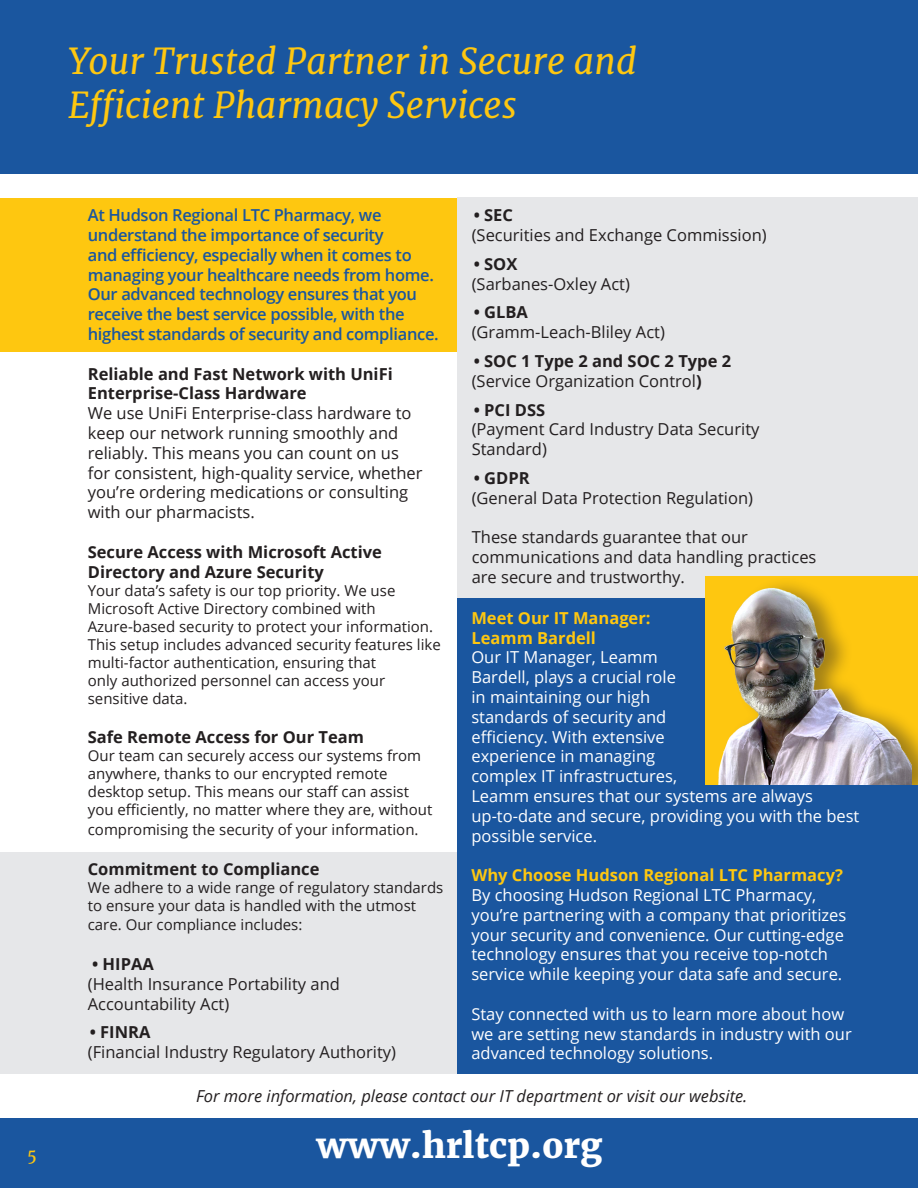
<style>
.page{position:relative;width:918px;height:1188px;background:#fff}
.page>*{position:absolute;margin:0;border:0;box-sizing:border-box;transform-origin:0 0}
.t1{font:italic 35.7px/44.1px "Merriweather";color:#fec710}
.t2{font:800 34.5px "Merriweather";color:#fff}
.t3{font:16.5px/19.8px "Open Sans";color:#231f20}
.t4{font:16.5px/19.8px "Open Sans";color:#fff}
.t5{font:600 16.5px/19.8px "Open Sans";letter-spacing:-.02em;color:#1a569f}
.t6{font:700 16.5px/19.8px "Open Sans";color:#231f20}
.t7{font:italic 16.5px "Open Sans";color:#231f20}
.t8{font:700 16.5px/19.8px "Open Sans";color:#fec710}
.t9{font:16.5px "Merriweather";color:#fec710}
.t10{font:15px/18px "Open Sans";color:#231f20}
.s1{font-weight:700}
</style>
<div class="page">
<div style="left:0;top:0;width:918px;height:173px;background:#1a569f"></div>
<div style="left:0;top:1119px;width:918px;height:69px;background:#1a569f"></div>
<div style="left:0;top:198px;width:918px;height:153px;background:#fec710"></div>
<div style="left:0;top:852px;width:458px;height:222px;background:#e6e7e9"></div>
<div style="left:458px;top:198px;width:460px;height:400px;background:#e6e7e9"></div>
<div style="left:458px;top:598px;width:460px;height:476px;background:#1a569f"></div>
<div style="left:705px;top:576px;width:213px;height:209px;background:#fec710"></div>
<div style="left:717px;top:576px;width:201px;height:209px;background:#231f20;opacity:.42"></div>
<img style="left:717px;top:576px;width:195px;height:209px">
<p class="t9" style="left:27px;top:1145px;width:11px">5</p>
<p class="t1" style="left:68px;top:39px;width:570px">Your Trusted Partner in Secure and<br>Efficient Pharmacy Services</p>
<p class="t5" style="left:88px;top:205px;width:352px">At Hudson Regional LTC Pharmacy, we understand the importance of security<br>and efficiency, especially when it comes to managing your healthcare needs from home.<br>Our advanced technology ensures that you receive the best service possible, with the highest standards of security and compliance.</p>
<p class="t6" style="left:88px;top:363px;width:306px">Reliable and Fast Network with UniFi<br>Enterprise-Class Hardware</p>
<p class="t3" style="left:88px;top:403px;width:336px">We use UniFi Enterprise-class hardware to keep our network running smoothly and reliably. This means you can count on us for consistent, high-quality service, whether you’re ordering medications or consulting with our pharmacists.</p>
<p class="t6" style="left:88px;top:541px;width:296px">Secure Access with Microsoft Active<br>Directory and Azure Security</p>
<p class="t10" style="left:88px;top:581px;width:354px">Your data’s safety is our top priority. We use Microsoft Active Directory combined with Azure-based security to protect your information.<br>This setup includes advanced security features like multi-factor authentication, ensuring that<br>only authorized personnel can access your sensitive data.</p>
<p class="t6" style="left:88px;top:727px;width:278px">Safe Remote Access for Our Team</p>
<p class="t10" style="left:88px;top:746px;width:346px">Our team can securely access our systems from anywhere, thanks to our encrypted remote desktop setup. This means our staff can assist you efficiently, no matter where they are, without</p>
<p class="t10" style="left:88px;top:820px;width:332px">compromising the security of your information.</p>
<p class="t6" style="left:88px;top:858px;width:233px">Commitment to Compliance</p>
<p class="t10" style="left:88px;top:878px;width:357px">We adhere to a wide range of regulatory standards to ensure your data is handled with the utmost</p>
<p class="t10" style="left:88px;top:916px;width:216px">care. Our compliance includes:</p>
<p class="t3" style="left:88px;top:954px;width:254px"><span class="s1">• HIPAA<br></span>(Health Insurance Portability and<br>Accountability Act)</p>
<p class="t3" style="left:88px;top:1022px;width:310px"><span class="s1">• FINRA<br></span>(Financial Industry Regulatory Authority)</p>
<p class="t3" style="left:472px;top:205px;width:297px"><span class="s1">• SEC<br></span>(Securities and Exchange Commission)</p>
<p class="t3" style="left:472px;top:253px;width:160px"><span class="s1">• SOX </span>(Sarbanes-Oxley Act)</p>
<p class="t3" style="left:472px;top:302px;width:195px"><span class="s1">• GLBA </span>(Gramm-Leach-Bliley Act)</p>
<p class="t3" style="left:472px;top:351px;width:261px"><span class="s1">• SOC 1 Type 2 and SOC 2 Type 2 </span>(Service Organization Control<span class="s1">)</span></p>
<p class="t3" style="left:472px;top:399px;width:289px"><span class="s1">• PCI DSS<br></span>(Payment Card Industry Data Security<br>Standard)</p>
<p class="t3" style="left:472px;top:468px;width:283px"><span class="s1">• GDPR<br></span>(General Data Protection Regulation)</p>
<p class="t3" style="left:472px;top:527px;width:346px">These standards guarantee that our communications and data handling practices are secure and trustworthy.</p>
<p class="t8" style="left:471px;top:608px;width:181px">Meet Our IT Manager:<br>Leamm Bardell</p>
<p class="t4" style="left:471px;top:647px;width:389px">Our IT Manager, Leamm<br>Bardell, plays a crucial role<br>in maintaining our high<br>standards of security and<br>efficiency. With extensive<br>experience in managing<br>complex IT infrastructures,<br>Leamm ensures that our systems are always up-to-date and secure, providing you with the best possible service.</p>
<p class="t8" style="left:471px;top:865px;width:373px">Why Choose Hudson Regional LTC Pharmacy?</p>
<p class="t4" style="left:471px;top:885px;width:376px">By choosing Hudson Regional LTC Pharmacy, you’re partnering with a company that prioritizes your security and convenience. Our cutting-edge technology ensures that you receive top-notch service while keeping your data safe and secure.</p>
<p class="t4" style="left:471px;top:1004px;width:382px">Stay connected with us to learn more about how we are setting new standards in industry with our advanced technology solutions.</p>
<p class="t7" style="left:196px;top:1084px;width:553px">For more information, please contact our IT department or visit our website.</p>
<p class="t2" style="left:316px;top:1123px;width:287px">www.hrltcp.org</p>
</div>
